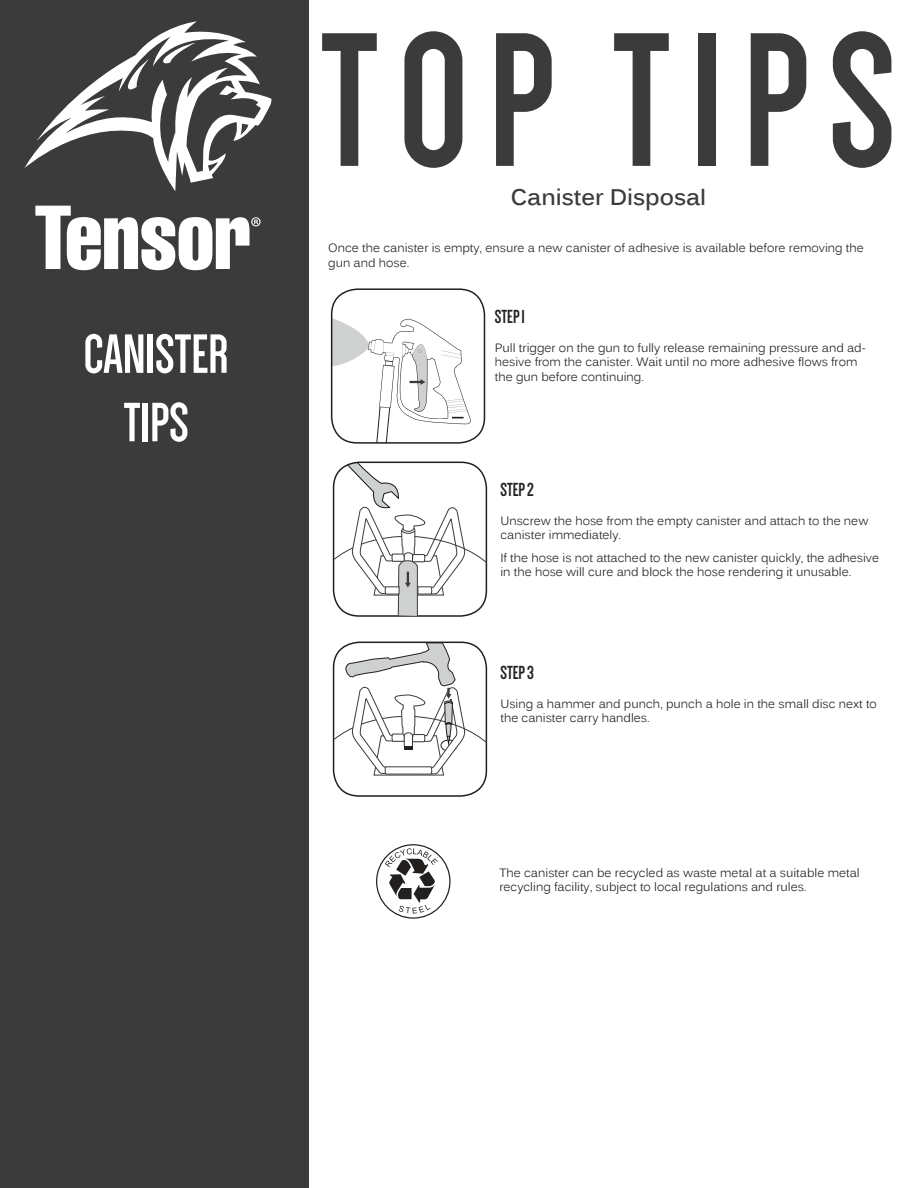
<style>
.page{position:relative;width:918px;height:1188px;background:#fff}
.page>*{position:absolute;margin:0;border:0;box-sizing:border-box;transform-origin:0 0}
.t1{font:700 196.5px "Dense";letter-spacing:.1em;color:#3b3b3b}
.t2{font:700 57px/68.4px "Dense";color:#fff;text-align:center}
.t3{font:700 22.5px "Kalinga";color:#3b3b3b}
.t4{font:700 19.5px "Dense";color:#221f1f}
.t5{font:12px/14.4px "Kalinga";color:#221f1f}
</style>
<div class="page">
<div style="left:0;top:0;width:309px;height:1188px;background:#3b3b3b"></div>
<svg style="left:25px;top:21px;width:246px;height:170px"></svg>
<svg style="left:35px;top:206px;width:226px;height:64px"></svg>
<div style="left:331px;top:288px;width:154px;height:156px;border:2px solid #221f1f;border-radius:26px"></div>
<svg style="left:332px;top:318px;width:139px;height:125px"></svg>
<svg style="left:333px;top:462px;width:154px;height:452px"></svg>
<h2 class="t2" style="left:84px;top:319px;width:146px">CANISTER<br>TIPS</h2>
<h1 class="t1" style="left:320px;top:-17px;width:577px">TOP TIPS</h1>
<h3 class="t3" style="left:511px;top:188px;width:197px">Canister Disposal</h3>
<p class="t5" style="left:328px;top:242px;width:537px">Once the canister is empty, ensure a new canister of adhesive is available before removing the gun and hose.</p>
<h3 class="t4" style="left:495px;top:305px;width:32px">STEP 1</h3>
<p class="t5" style="left:495px;top:342px;width:372px">Pull trigger on the gun to fully release remaining pressure and ad&shy;hesive from the canister. Wait until no more adhesive flows from the gun before continuing.</p>
<h3 class="t4" style="left:500px;top:478px;width:35px">STEP 2</h3>
<p class="t5" style="left:500px;top:515px;width:369px">Unscrew the hose from the empty canister and attach to the new canister immediately.</p>
<p class="t5" style="left:500px;top:552px;width:380px">If the hose is not attached to the new canister quickly, the adhesive in the hose will cure and block the hose rendering it unusable.</p>
<h3 class="t4" style="left:500px;top:661px;width:35px">STEP 3</h3>
<p class="t5" style="left:500px;top:697px;width:378px">Using a hammer and punch, punch a hole in the small disc next to the canister carry handles.</p>
<p class="t5" style="left:499px;top:867px;width:362px">The canister can be recycled as waste metal at a suitable metal recycling facility, subject to local regulations and rules.</p>
</div>
